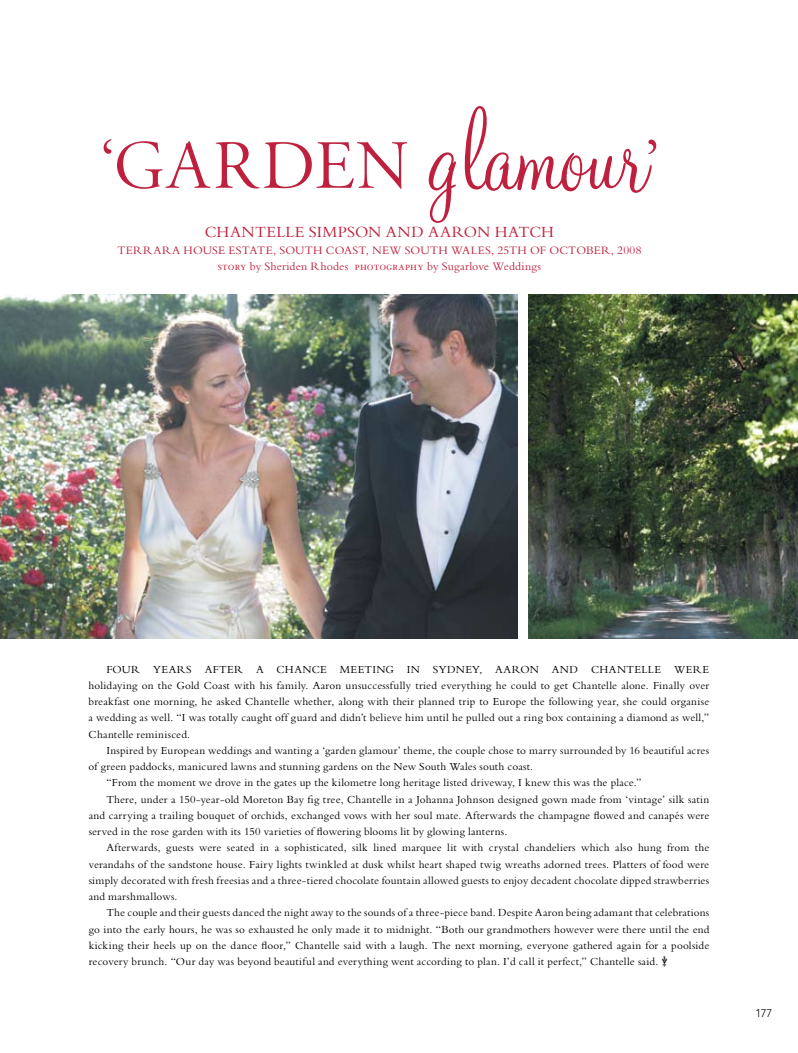
<style>
.page{position:relative;width:798px;height:1053px;background:#fff}
.page>*{position:absolute;margin:0;border:0;box-sizing:border-box;transform-origin:0 0}
.t1{font:68.75px "Adobe Garamond Titling";letter-spacing:.04em;color:#be203e}
.t2{font:16.25px "Bembo";letter-spacing:.02em;color:#be203e}
.t3{font:11.88px/16.2px "Bembo";letter-spacing:.015em;color:#be203e;text-align:center}
.t4{font:11.25px/16.2px "Bembo";letter-spacing:.015em;color:#000;text-align:justify}
.t5{font:11.25px "Bembo";letter-spacing:.04em;color:#000}
.t6{font:300 11.25px "Avenir";color:#000}
.s1{font-family:"Monterey BT";font-size:128.75px}
.s2{font-family:"Bembo SC"}
</style>
<div class="page">
<img style="left:528px;top:294px;width:269px;height:344px">
<img style="left:0;top:294px;width:517px;height:344px">
<h1 class="t1" style="left:100px;top:127px;width:560px">‘GARDEN <span class="s1">glamour</span>’</h1>
<h2 class="t2" style="left:205px;top:223px;width:351px">Chantelle Simpson and Aaron Hatch</h2>
<p class="t3" style="left:117px;top:241px;width:525px">Terrara House Estate, South Coast, New South Wales, 25th of October, 2008 <span class="s2">story</span> by Sheriden Rhodes <span class="s2">photography</span> by Sugarlove Weddings</p>
<p class="t4" style="left:106px;top:660px;width:308px">Four years after a chance meeting IN</p>
<p class="t4" style="left:433px;top:660px;width:32px">SYDNEY</p>
<p class="t4" style="left:479px;top:660px;width:26px">, AARON</p>
<p class="t4" style="left:551px;top:660px;width:49px">AN D CHANTE</p>
<p class="t4" style="left:89px;top:660px;width:622px;text-indent:552px">LLE were holidaying on the Gold Coast with his family. Aaron unsuccessfully tried everything he could to get Chantelle alone. Finally over breakfast one morning, he asked Chantelle whether, along with their planned trip to Europe the following year, she could organise a wedding as well. “I was totally caught off guard and didn’t believe him until he pulled out a ring box containing a diamond as well,” Chantelle reminisced.</p>
<p class="t4" style="left:106px;top:742px;width:604px">Inspired by European weddings and wanting a ‘garden glamour’ theme, the couple chose to marry surrounded by 16 beautiful acres</p>
<p class="t4" style="left:89px;top:758px;width:446px">of green paddocks, manicured lawns and stunning gardens on the New South Wales south coast.</p>
<p class="t4" style="left:106px;top:774px;width:536px">“From the moment we drove in the gates up the kilometre long heritage listed driveway, I knew this was the place.”</p>
<p class="t4" style="left:106px;top:790px;width:604px">There, under a 150-year-old Moreton Bay fig tree, Chantelle in a Johanna Johnson designed gown made from ‘vintage’ silk satin</p>
<p class="t4" style="left:89px;top:807px;width:622px">and carrying a trailing bouquet of orchids, exchanged vows with her soul mate. Afterwards the champagne flowed and canapés were</p>
<p class="t4" style="left:89px;top:823px;width:420px">served in the rose garden with its 150 varieties of flowering blooms lit by glowing lanterns.</p>
<p class="t5" style="left:106px;top:841px;width:604px">Afterwards, guests were seated in a sophisticated, silk lined marquee lit with crystal chandeliers which also hung from the</p>
<p class="t4" style="left:89px;top:855px;width:621px">verandahs of the sandstone house. Fairy lights twinkled at dusk whilst heart shaped twig wreaths adorned trees. Platters of food were</p>
<p class="t4" style="left:89px;top:872px;width:621px">simply decorated with fresh freesias and a three-tiered chocolate fountain allowed guests to enjoy decadent chocolate dipped strawberries</p>
<p class="t4" style="left:89px;top:888px;width:90px">and marshmallows.</p>
<p class="t4" style="left:106px;top:904px;width:604px">The couple and their guests danced the night away to the sounds of a three-piece band. Despite Aaron being adamant that celebrations</p>
<p class="t4" style="left:89px;top:920px;width:622px">go into the early hours, he was so exhausted he only made it to midnight. “Both our grandmothers however were there until the end</p>
<p class="t4" style="left:89px;top:937px;width:622px">kicking their heels up on the dance floor,” Chantelle said with a laugh. The next morning, everyone gathered again for a poolside</p>
<p class="t4" style="left:89px;top:953px;width:580px">recovery brunch. “Our day was beyond beautiful and everything went according to plan. I’d call it perfect,” Chantelle said. ◆</p>
<p class="t6" style="left:755px;top:1006px;width:18px">177</p>
</div>
